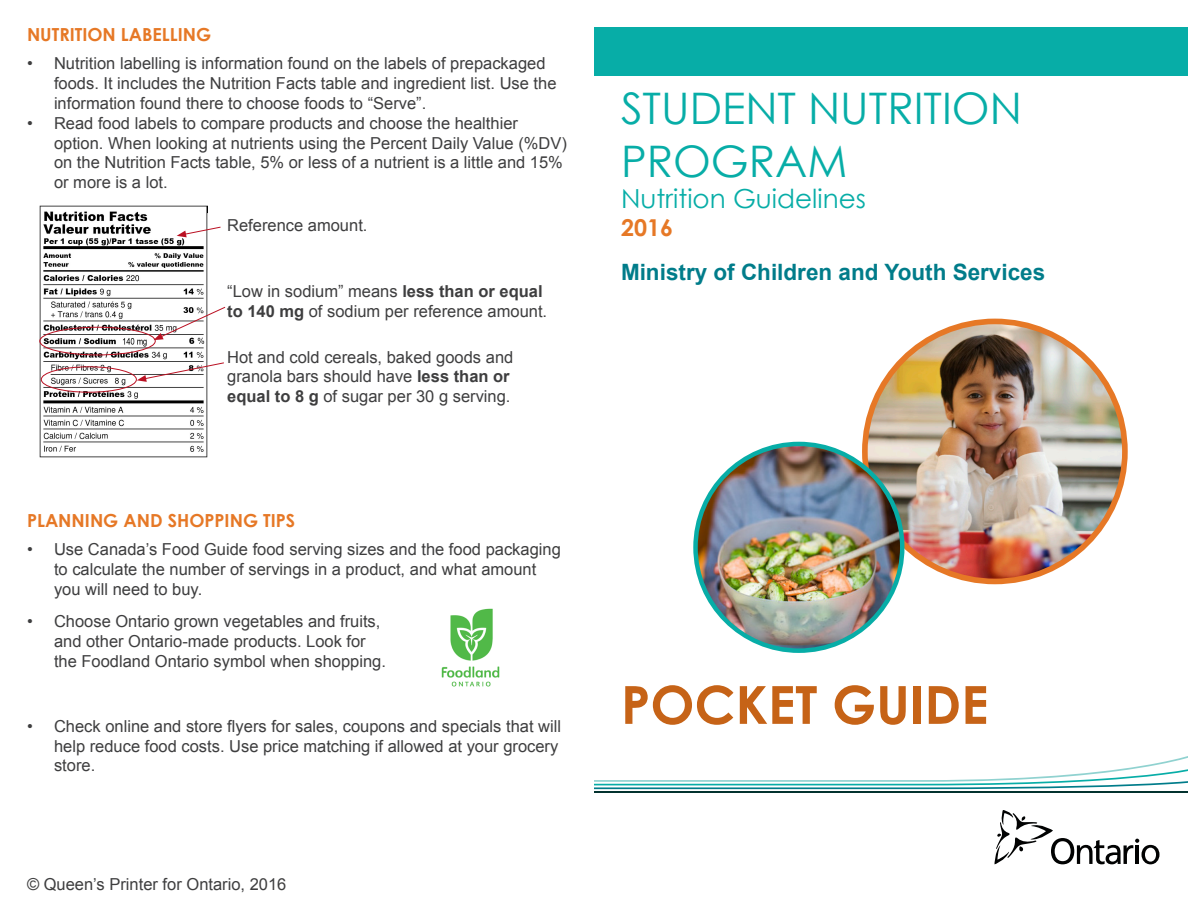
<style>
.page{position:relative;width:1188px;height:918px;background:#fff}
.page>*{position:absolute;margin:0;border:0;box-sizing:border-box;transform-origin:0 0}
.Cover_Heading_Orange{font:700 52.5px "Century Gothic";color:#c66317}
.Cover_Heading_QRG{font:43.5px/52.2px "Century Gothic";color:#07ada7}
.Cover_Heading_Sub_QR{font:26.25px "Century Gothic";color:#07ada7}
.Cover_Date{font:700 23.25px "Century Gothic";color:#e67826}
.Ministry_Title_QRG{font:700 22.5px "Arial";color:#007c8a}
.Quick_Reference_Head{font:700 18px "Century Gothic";color:#e67826}
.Body_Text{font:16.5px/19.8px "Arial";color:#3e3e3f}
.s1{font-weight:700}
</style>
<div class="page">
<img style="left:865px;top:321px;width:260px;height:260px;border-radius:130px">
<div style="left:862px;top:319px;width:266px;height:265px;border:6px solid #e67826;border-radius:50%"></div>
<img style="left:696px;top:444px;width:206px;height:207px;border-radius:103px">
<hr style="left:594px;top:791px;width:594px;height:2px;background:#03322f">
<svg style="left:594px;top:756px;width:594px;height:33px"></svg>
<div style="left:594px;top:27px;width:594px;height:48px;background:#07ada7"></div>
<svg style="left:995px;top:810px;width:164px;height:54px"></svg>
<img style="left:40px;top:205px;width:168px;height:252px">
<div style="left:39px;top:327px;width:117px;height:28px;border:1px solid #ba1022;border-radius:50%"></div>
<div style="left:41px;top:366px;width:96px;height:27px;border:1px solid #ba1022;border-radius:50%"></div>
<svg style="left:154px;top:306px;width:72px;height:34px"></svg>
<svg style="left:137px;top:362px;width:87px;height:20px"></svg>
<svg style="left:177px;top:226px;width:44px;height:11px"></svg>
<img style="left:441px;top:608px;width:59px;height:79px">
<p class="Quick_Reference_Head" style="left:27px;top:20px;width:186px">NUTRITION LABELLING</p>
<p class="Body_Text" style="left:54px;top:54px;width:504px;text-indent:-27px">• Nutrition labelling is information found on the labels of prepackaged foods. It includes the Nutrition Facts table and ingredient list. Use the information found there to choose foods to “Serve”.</p>
<p class="Body_Text" style="left:54px;top:113px;width:514px;text-indent:-27px">• Read food labels to compare products and choose the healthier option. When looking at nutrients using the Percent Daily Value (%DV) on the Nutrition Facts table, 5% or less of a nutrient is a little and 15% or more is a lot.</p>
<p class="Body_Text" style="left:227px;top:215px;width:142px">Reference amount.</p>
<p class="Body_Text" style="left:227px;top:281px;width:322px">“Low in sodium” means <span class="s1">less than or equal to 140 mg</span> of sodium per reference amount.</p>
<p class="Body_Text" style="left:227px;top:347px;width:288px">Hot and cold cereals, baked goods and granola bars should have <span class="s1">less than or equal to 8 g</span> of sugar per 30 g serving.</p>
<p class="Quick_Reference_Head" style="left:27px;top:506px;width:270px">PLANNING AND SHOPPING TIPS</p>
<p class="Body_Text" style="left:54px;top:540px;width:508px;text-indent:-27px">• Use Canada’s Food Guide food serving sizes and the food packaging to calculate the number of servings in a product, and what amount you will need to buy.</p>
<p class="Body_Text" style="left:54px;top:611px;width:333px;text-indent:-27px">• Choose Ontario grown vegetables and fruits, and other Ontario-made products. Look for the Foodland Ontario symbol when shopping.</p>
<p class="Body_Text" style="left:54px;top:716px;width:509px;text-indent:-27px">• Check online and store flyers for sales, coupons and specials that will help reduce food costs. Use price matching if allowed at your grocery store.</p>
<p class="Body_Text" style="left:27px;top:875px;width:261px">© Queen’s Printer for Ontario, 2016</p>
<p class="Cover_Heading_QRG" style="left:621px;top:82px;width:402px">STUDENT NUTRITION<br>PROGRAM</p>
<p class="Cover_Heading_Sub_QR" style="left:621px;top:180px;width:246px">Nutrition Guidelines</p>
<p class="Cover_Date" style="left:621px;top:210px;width:54px">2016</p>
<p class="Ministry_Title_QRG" style="left:621px;top:257px;width:426px">Ministry of Children and Youth Services</p>
<p class="Cover_Heading_Orange" style="left:621px;top:665px;width:369px">POCKET GUIDE</p>
</div>
